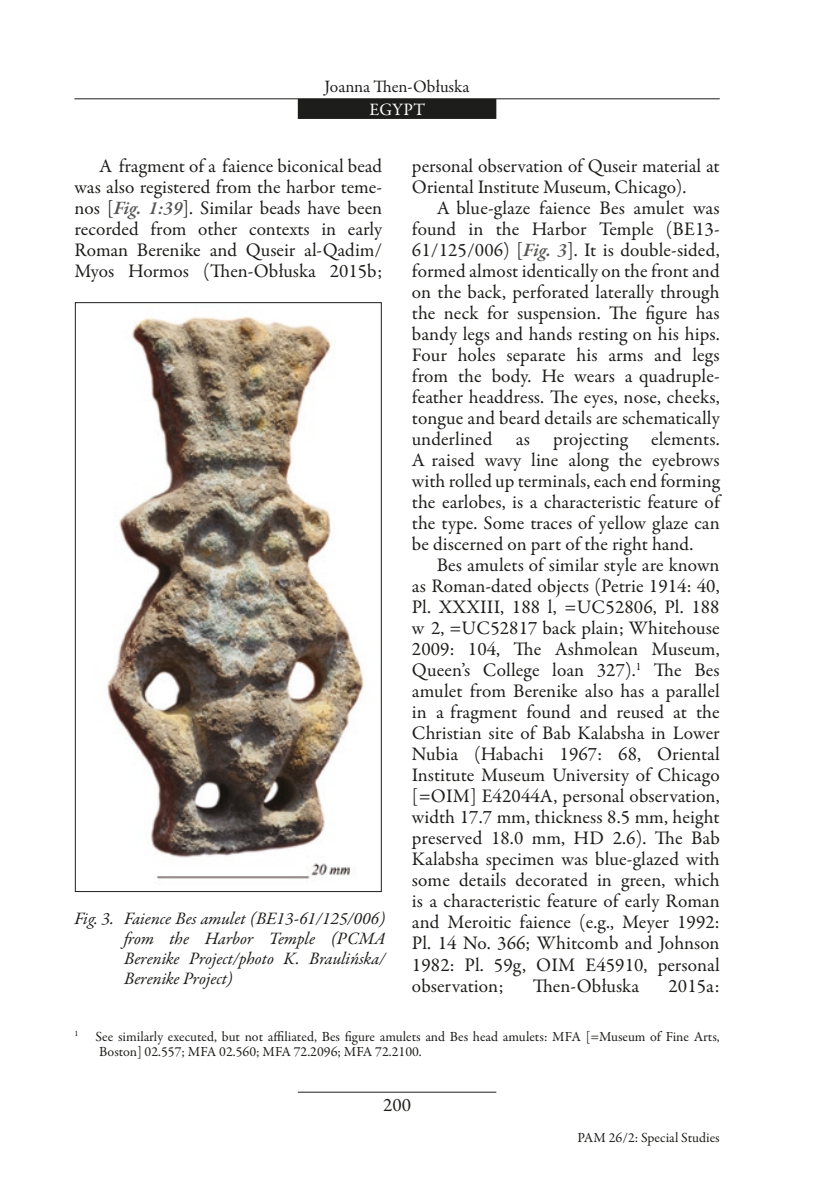
<style>
.page{position:relative;width:819px;height:1191px;background:#fff}
.page>*{position:absolute;margin:0;border:0;box-sizing:border-box;transform-origin:0 0}
.t1{font:19.25px/21px "Garamond Premr Pro";color:#1d1d1b;text-align:justify}
.t2{font:italic 17.5px/20.1px "Garamond Premr Pro";color:#1d1d1b;text-align:justify}
.t3{font:17.5px "Garamond Premr Pro";color:#1d1d1b}
.t4{font:17.5px "Garamond Premr Pro";letter-spacing:.015em;color:#fff}
.t5{font:14px/15.8px "Garamond Premr Pro";color:#1d1d1b}
.s1{font-weight:600;font-style:italic;color:#575756}
</style>
<div class="page">
<hr style="left:74px;top:98px;width:645px;height:1px;background:#1d1d1b">
<div style="left:298px;top:99px;width:198px;height:20px;background:#1d1d1b"></div>
<hr style="left:298px;top:1091px;width:198px;height:1px;background:#1d1d1b">
<img style="left:107px;top:316px;width:257px;height:563px">
<p class="t3" style="left:324px;top:76px;width:146px">Joanna Then-Obłuska</p>
<p class="t4" style="left:369px;top:99px;width:57px">EGYPT</p>
<p class="t1" style="left:74px;top:156px;width:309px;text-indent:25px">A fragment of a faience biconical bead was also registered from the harbor teme&shy;nos [<span class="s1">Fig. 1:39</span>]. Similar beads have been recorded from other contexts in early Roman Berenike and Quseir al-Qadim/ Myos Hormos (Then-Obłuska 2015b;</p>
<p class="t1" style="left:412px;top:156px;width:309px">personal observation of Quseir material at<br>Oriental Institute Museum, Chicago).</p>
<p class="t1" style="left:412px;top:198px;width:309px;text-indent:25px">A blue-glaze faience Bes amulet was found in the Harbor Temple (BE13- 61/125/006) [<span class="s1">Fig. 3</span>]. It is double-sided, formed almost identically on the front and on the back, perforated laterally through the neck for suspension. The figure has bandy legs and hands resting on his hips.<br>Four holes separate his arms and legs from the body. He wears a quadruple&shy;feather headdress. The eyes, nose, cheeks, tongue and beard details are schematically underlined as projecting elements.<br>A raised wavy line along the eyebrows with rolled up terminals, each end forming the earlobes, is a characteristic feature of the type. Some traces of yellow glaze can be discerned on part of the right hand.</p>
<p class="t1" style="left:412px;top:555px;width:309px;text-indent:25px">Bes amulets of similar style are known as Roman-dated objects (Petrie 1914: 40, Pl. XXXIII, 188 l, =UC52806, Pl. 188 w 2, =UC52817 back plain; Whitehouse 2009: 104, The Ashmolean Museum, Queen’s College loan 327).<sup>1</sup> The Bes amulet from Berenike also has a parallel in a fragment found and reused at the Christian site of Bab Kalabsha in Lower Nubia (Habachi 1967: 68, Oriental Institute Museum University of Chicago [=OIM] E42044A, personal observation, width 17.7 mm, thickness 8.5 mm, height preserved 18.0 mm, HD 2.6). The Bab Kalabsha specimen was blue-glazed with some details decorated in green, which is a characteristic feature of early Roman and Meroitic faience (e.g., Meyer 1992:<br>Pl. 14 No. 366; Whitcomb and Johnson 1982: Pl. 59g, OIM E45910, personal observation;</p>
<p class="t2" style="left:124px;top:909px;width:263px;text-indent:-50px">Fig. 3. Faience Bes amulet (BE13-61/125/006) from the Harbor Temple (PCMA Berenike Project/photo K. Braulińska/ Berenike Project)</p>
<p class="t1" style="left:532px;top:975px;width:108px">Then-Obłuska</p>
<p class="t1" style="left:668px;top:975px;width:53px">2015a:</p>
<p class="t5" style="left:99px;top:1028px;width:622px;text-indent:-25px"><sup>1</sup> See similarly executed, but not affiliated, Bes figure amulets and Bes head amulets: MFA [=Museum of Fine Arts,<br>Boston] 02.557; MFA 02.560; MFA 72.2096; MFA 72.2100.</p>
<p class="t1" style="left:383px;top:1095px;width:30px">200</p>
<p class="t5" style="left:577px;top:1129px;width:144px">PAM 26/2: Special Studies</p>
</div>
